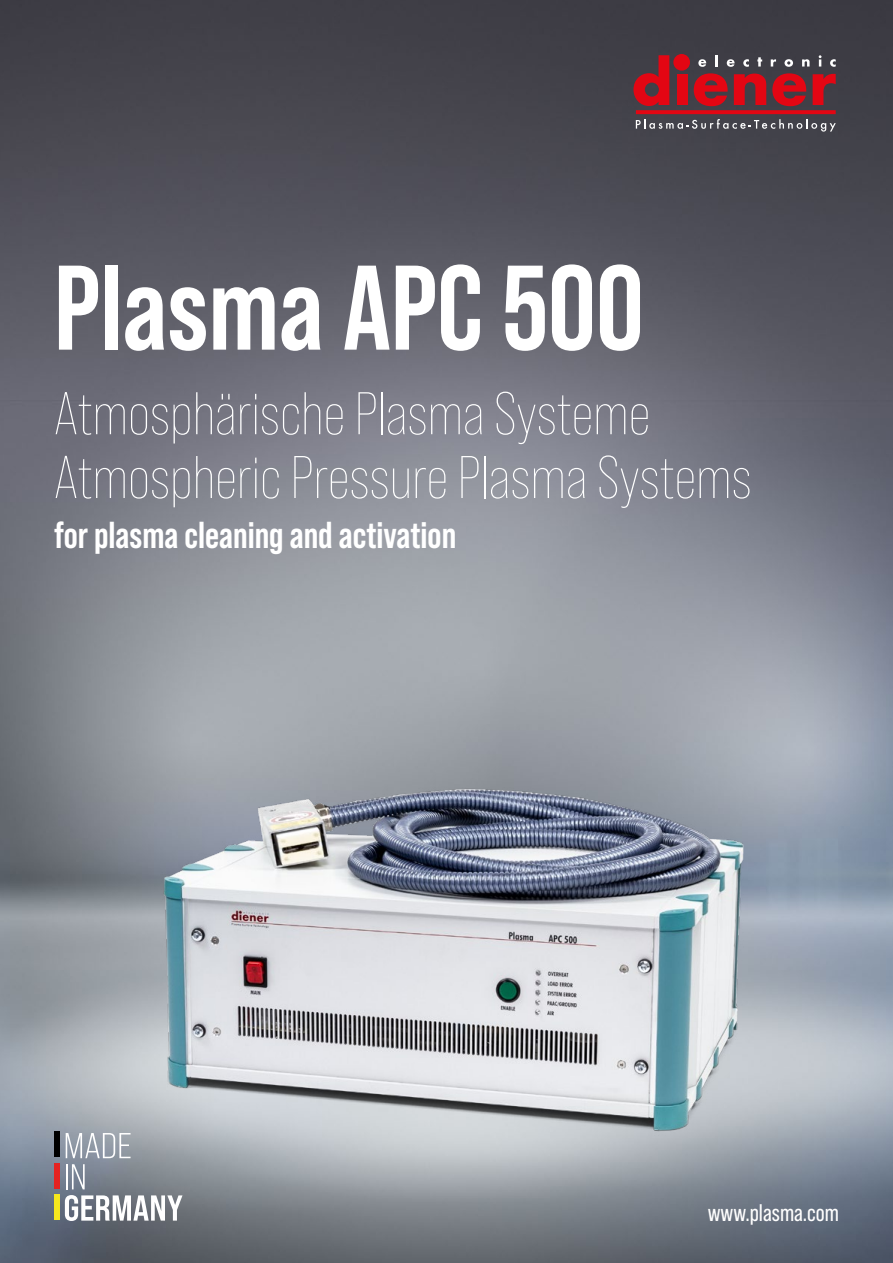
<style>
.page{position:relative;width:893px;height:1263px;background:#fff}
.page>*{position:absolute;margin:0;border:0;box-sizing:border-box;transform-origin:0 0}
.t1{font:700 120px "Bebas Neue Pro";color:#fff}
.t2{font:300 60px/63.8px "Bebas Neue Pro";color:#fff}
.t3{font:700 37.5px "Bebas Neue Pro";color:#fff}
.t4{font:24px "Bebas Neue Pro";color:#fff}
</style>
<div class="page">
<img style="left:0;top:0;width:893px;height:1263px">
<div style="left:54px;top:1132px;width:6px;height:25px;background:#000"></div>
<div style="left:54px;top:1163px;width:6px;height:25px;background:#e52321"></div>
<div style="left:54px;top:1194px;width:6px;height:26px;background:#f6e81e"></div>
<svg style="left:66px;top:1133px;width:31px;height:25px"></svg>
<svg style="left:66px;top:1164px;width:19px;height:25px"></svg>
<svg style="left:65px;top:1195px;width:117px;height:26px"></svg>
<div style="left:673px;top:54px;width:17px;height:17px;background:#e30613;border-radius:50%"></div>
<svg style="left:633px;top:55px;width:36px;height:51px;background:#9d1e29"></svg>
<div style="left:677px;top:74px;width:11px;height:31px;background:#e30613"></div>
<svg style="left:694px;top:73px;width:34px;height:33px"></svg>
<svg style="left:734px;top:74px;width:32px;height:31px"></svg>
<svg style="left:772px;top:73px;width:34px;height:33px"></svg>
<svg style="left:813px;top:74px;width:23px;height:31px"></svg>
<svg style="left:636px;top:119px;width:200px;height:13px;background:#616067"></svg>
<svg style="left:698px;top:59px;width:8px;height:8px"></svg>
<svg style="left:715px;top:55px;width:3px;height:12px"></svg>
<svg style="left:727px;top:59px;width:8px;height:8px"></svg>
<svg style="left:743px;top:59px;width:6px;height:8px"></svg>
<svg style="left:757px;top:57px;width:5px;height:10px"></svg>
<svg style="left:771px;top:59px;width:5px;height:8px"></svg>
<svg style="left:784px;top:59px;width:9px;height:8px"></svg>
<svg style="left:802px;top:59px;width:7px;height:8px"></svg>
<svg style="left:819px;top:55px;width:2px;height:12px"></svg>
<svg style="left:830px;top:59px;width:6px;height:8px"></svg>
<svg style="left:636px;top:110px;width:200px;height:4px"></svg>
<img style="left:97px;top:723px;width:699px;height:474px">
<h1 class="t1" style="left:54px;top:239px;width:591px">Plasma APC 500</h1>
<p class="t2" style="left:54px;top:382px;width:699px">Atmosphärische Plasma Systeme<br>Atmospheric Pressure Plasma Systems</p>
<p class="t3" style="left:54px;top:513px;width:404px">for plasma cleaning and activation</p>
<p class="t4" style="left:708px;top:1199px;width:133px">www.plasma.com</p>
</div>
